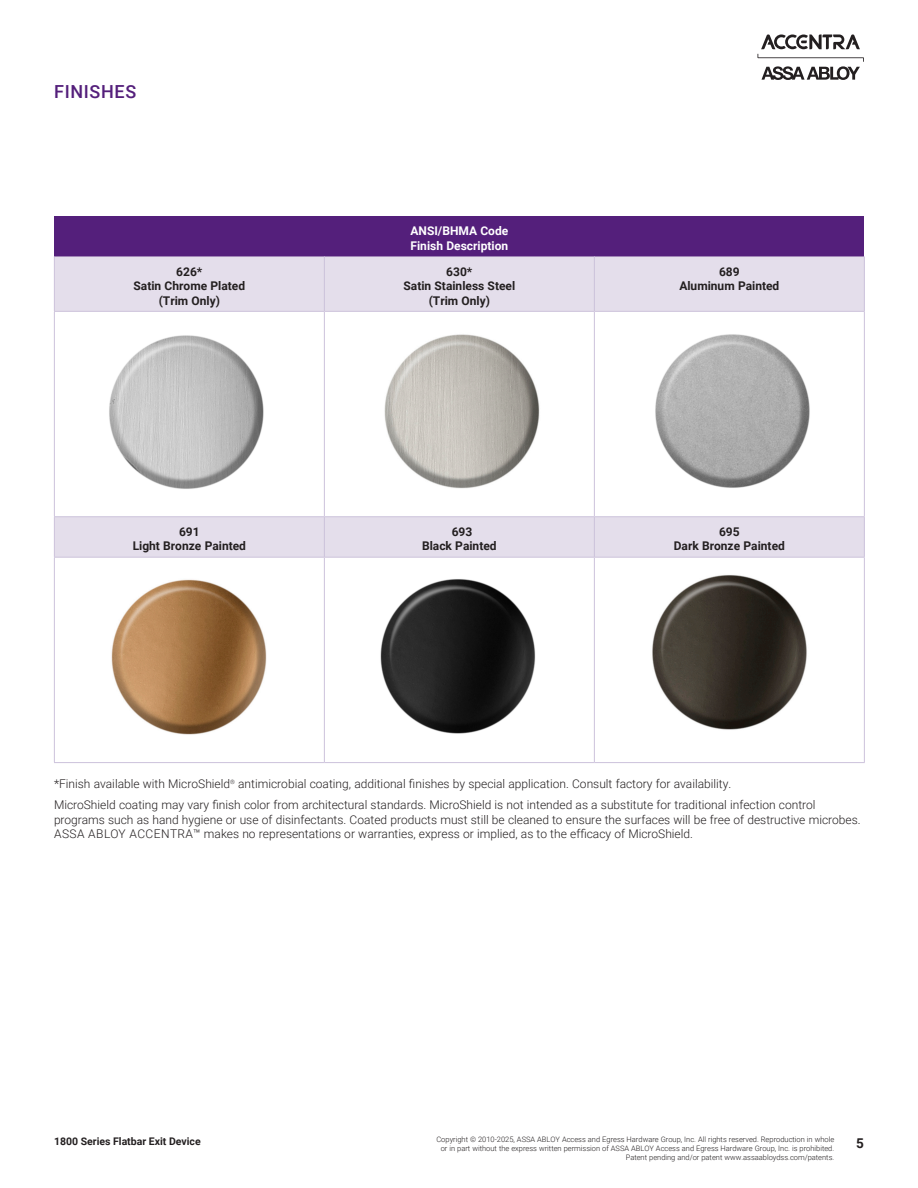
<style>
.page{position:relative;width:918px;height:1188px;background:#fff}
.page>*{position:absolute;margin:0;border:0;box-sizing:border-box;transform-origin:0 0}
.t1{font:500 18px "Roboto";letter-spacing:.035em;color:#541f7b}
.t2{font:700 13.5px "Roboto";color:#231f20}
.t3{font:300 12px/14.4px "Roboto";color:#231f20}
.t4{font:700 12px "Roboto";color:#231f20}
.t5{font:700 12px "Roboto";color:#fff}
.t6{font:700 10.5px "Roboto";color:#231f20}
.t7{font:300 7.5px/9px "Roboto";color:#231f20;text-align:right}
</style>
<div class="page">
<svg style="left:758px;top:34px;width:106px;height:46px"></svg>
<div style="left:54px;top:216px;width:810px;height:40px;background:#541f7b"></div>
<div style="left:55px;top:256px;width:809px;height:55px;background:#e4deeb"></div>
<div style="left:55px;top:517px;width:809px;height:40px;background:#e4deeb"></div>
<hr style="left:54px;top:256px;width:1px;height:55px;background:#ccc2db">
<hr style="left:324px;top:256px;width:1px;height:55px;background:#ccc2db">
<hr style="left:594px;top:256px;width:1px;height:55px;background:#ccc2db">
<hr style="left:864px;top:256px;width:1px;height:55px;background:#ccc2db">
<hr style="left:54px;top:311px;width:270px;height:1px;background:#ccc2db">
<hr style="left:54px;top:312px;width:1px;height:204px;background:#ccc2db">
<hr style="left:324px;top:311px;width:270px;height:1px;background:#ccc2db">
<hr style="left:324px;top:312px;width:1px;height:204px;background:#ccc2db">
<hr style="left:594px;top:311px;width:271px;height:1px;background:#ccc2db">
<hr style="left:594px;top:312px;width:1px;height:204px;background:#ccc2db">
<hr style="left:864px;top:312px;width:1px;height:204px;background:#ccc2db">
<hr style="left:54px;top:516px;width:270px;height:1px;background:#ccc2db">
<hr style="left:54px;top:517px;width:1px;height:40px;background:#ccc2db">
<hr style="left:324px;top:516px;width:270px;height:1px;background:#ccc2db">
<hr style="left:324px;top:517px;width:1px;height:40px;background:#ccc2db">
<hr style="left:594px;top:516px;width:271px;height:1px;background:#ccc2db">
<hr style="left:594px;top:517px;width:1px;height:40px;background:#ccc2db">
<hr style="left:864px;top:517px;width:1px;height:40px;background:#ccc2db">
<hr style="left:54px;top:557px;width:270px;height:1px;background:#ccc2db">
<hr style="left:54px;top:558px;width:1px;height:204px;background:#ccc2db">
<hr style="left:324px;top:557px;width:270px;height:1px;background:#ccc2db">
<hr style="left:324px;top:558px;width:1px;height:204px;background:#ccc2db">
<hr style="left:594px;top:557px;width:271px;height:1px;background:#ccc2db">
<hr style="left:594px;top:558px;width:1px;height:204px;background:#ccc2db">
<hr style="left:864px;top:558px;width:1px;height:204px;background:#ccc2db">
<hr style="left:54px;top:762px;width:270px;height:1px;background:#ccc2db">
<hr style="left:324px;top:762px;width:270px;height:1px;background:#ccc2db">
<hr style="left:594px;top:762px;width:271px;height:1px;background:#ccc2db">
<img style="left:109px;top:335px;width:155px;height:154px">
<img style="left:384px;top:334px;width:156px;height:155px">
<img style="left:655px;top:334px;width:155px;height:154px">
<img style="left:111px;top:579px;width:156px;height:156px">
<img style="left:380px;top:579px;width:156px;height:155px">
<img style="left:652px;top:575px;width:155px;height:155px">
<p class="t1" style="left:54px;top:79px;width:83px">FINISHES</p>
<p class="t4" style="left:176px;top:263px;width:28px">626*</p>
<p class="t4" style="left:134px;top:278px;width:113px">Satin Chrome Plated</p>
<p class="t4" style="left:159px;top:292px;width:63px">(Trim Only)</p>
<p class="t4" style="left:179px;top:523px;width:22px">691</p>
<p class="t4" style="left:133px;top:538px;width:115px">Light Bronze Painted</p>
<p class="t5" style="left:410px;top:223px;width:99px">ANSI/BHMA Code</p>
<p class="t5" style="left:411px;top:237px;width:99px">Finish Description</p>
<p class="t4" style="left:446px;top:263px;width:28px">630*</p>
<p class="t4" style="left:404px;top:278px;width:113px">Satin Stainless Steel</p>
<p class="t4" style="left:429px;top:292px;width:63px">(Trim Only)</p>
<p class="t4" style="left:452px;top:523px;width:22px">693</p>
<p class="t4" style="left:422px;top:538px;width:76px">Black Painted</p>
<p class="t4" style="left:719px;top:263px;width:22px">689</p>
<p class="t4" style="left:679px;top:278px;width:102px">Aluminum Painted</p>
<p class="t4" style="left:719px;top:523px;width:22px">695</p>
<p class="t4" style="left:674px;top:538px;width:113px">Dark Bronze Painted</p>
<p class="t3" style="left:54px;top:776px;width:679px">*Finish available with MicroShield<sup>®</sup> antimicrobial coating, additional finishes by special application. Consult factory for availability.</p>
<p class="t3" style="left:54px;top:797px;width:808px">MicroShield coating may vary finish color from architectural standards. MicroShield is not intended as a substitute for traditional infection control programs such as hand hygiene or use of disinfectants. Coated products must still be cleaned to ensure the surfaces will be free of destructive microbes.<br>ASSA ABLOY ACCENTRA™ makes no representations or warranties, express or implied, as to the efficacy of MicroShield.</p>
<p class="t7" style="left:436px;top:1134px;width:399px">Copyright © 2010-2025, ASSA ABLOY Access and Egress Hardware Group, Inc. All rights reserved. Reproduction in whole or in part without the express written permission of ASSA ABLOY Access and Egress Hardware Group, Inc. is prohibited.<br>Patent pending and/or patent www.assaabloydss.com/patents.</p>
<p class="t6" style="left:54px;top:1134px;width:148px">1800 Series Flatbar Exit Device</p>
<p class="t2" style="left:856px;top:1134px;width:9px">5</p>
</div>
